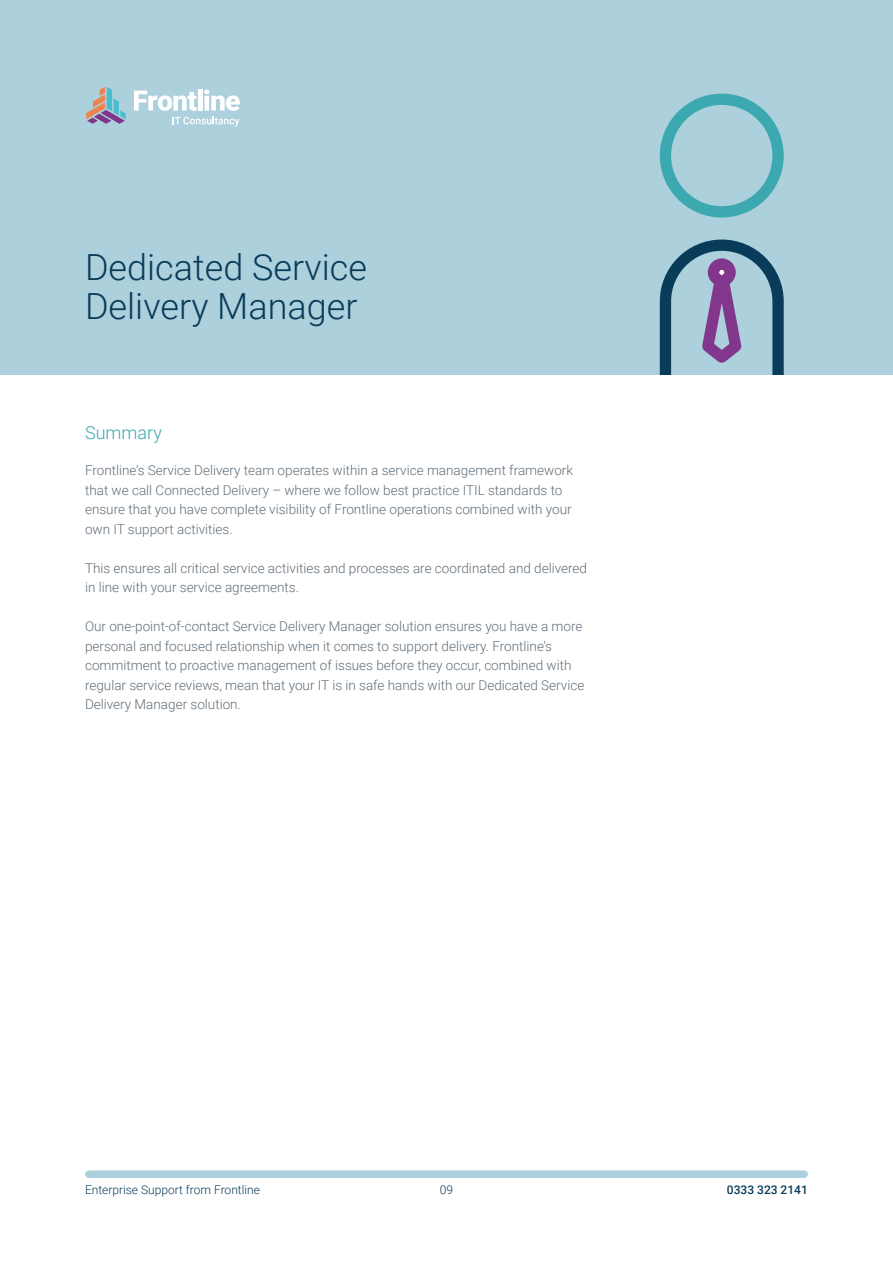
<style>
.page{position:relative;width:893px;height:1263px;background:#fff}
.page>*{position:absolute;margin:0;border:0;box-sizing:border-box;transform-origin:0 0}
.t1{font:300 36px/39px "Roboto";color:#093c59}
.t2{font:300 18px "Roboto";color:#3ca8af}
.t3{font:300 13.5px/19.5px "Roboto";color:#606e79}
.t4{font:300 12px "Roboto";color:#093c59}
.t5{font:500 12px "Roboto";color:#093c59}
</style>
<div class="page">
<div style="left:0;top:0;width:893px;height:374px;background:#add0dd"></div>
<div style="left:89px;top:1170px;width:715px;height:8px;background:#add0dd"></div>
<svg style="left:134px;top:91px;width:63px;height:20px"></svg>
<div style="left:198px;top:89px;width:5px;height:22px;background:#fff"></div>
<svg style="left:204px;top:90px;width:36px;height:21px"></svg>
<svg style="left:173px;top:117px;width:66px;height:10px"></svg>
<svg style="left:86px;top:87px;width:40px;height:37px"></svg>
<div style="left:660px;top:94px;width:124px;height:123px;border:11px solid #3ca8af;border-radius:50%"></div>
<svg style="left:659px;top:239px;width:125px;height:135px"></svg>
<div style="left:713px;top:264px;width:17px;height:17px;background:#fff;border-radius:50%"></div>
<div style="left:708px;top:258px;width:28px;height:28px;border:11px solid #82368c;border-radius:50%"></div>
<h1 class="t1" style="left:85px;top:246px;width:283px">Dedicated Service<br>Delivery Manager</h1>
<h2 class="t2" style="left:85px;top:420px;width:78px">Summary</h2>
<p class="t3" style="left:85px;top:460px;width:490px">Frontline’s Service Delivery team operates within a service management framework that we call Connected Delivery – where we follow best practice ITIL standards to ensure that you have complete visibility of Frontline operations combined with your own IT support activities.</p>
<p class="t3" style="left:85px;top:558px;width:503px">This ensures all critical service activities and processes are coordinated and delivered in line with your service agreements.</p>
<p class="t3" style="left:85px;top:616px;width:501px">Our one-point-of-contact Service Delivery Manager solution ensures you have a more personal and focused relationship when it comes to support delivery. Frontline’s commitment to proactive management of issues before they occur, combined with regular service reviews, mean that your IT is in safe hands with our Dedicated Service Delivery Manager solution.</p>
<p class="t4" style="left:85px;top:1181px;width:176px">Enterprise Support from Frontline</p>
<p class="t4" style="left:440px;top:1181px;width:15px">09</p>
<p class="t5" style="left:727px;top:1181px;width:82px">0333 323 2141</p>
</div>
